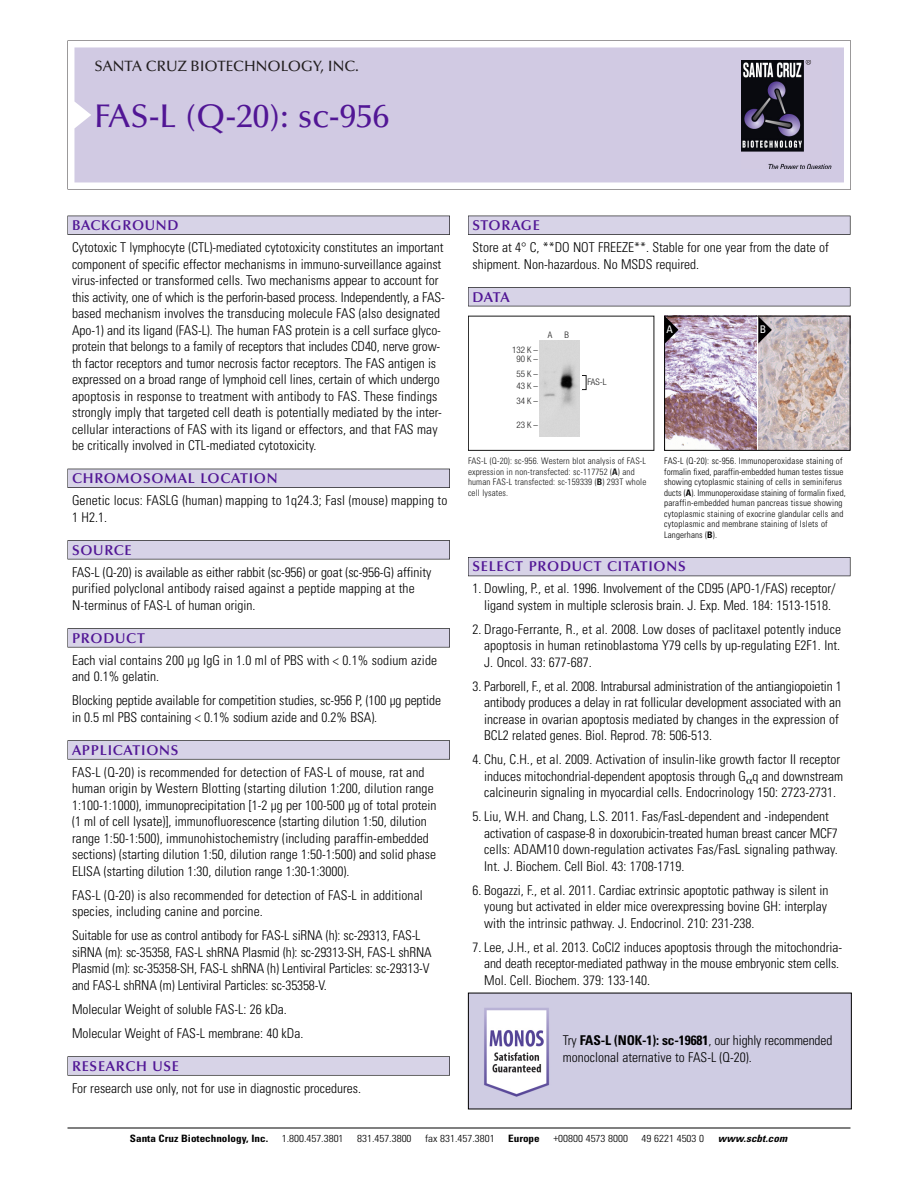
<style>
.page{position:relative;width:918px;height:1188px;background:#fff}
.page>*{position:absolute;margin:0;border:0;box-sizing:border-box;transform-origin:0 0}
.t1{font:500 33px "Optima";color:#511695}
.t2{font:500 15px "Optima";color:#231f20}
.t3{font:600 14.25px "Optima";letter-spacing:.05em;color:#511695}
.t4{font:300 condensed 13.5px/16.5px "Univers";color:#000}
.t5{font:condensed 10.5px "Univers";color:#fff}
.t6{font:300 condensed 10.2px "Univers";color:#000;scale:1.1 1}
.t7{font:700 condensed 10.2px "Univers";color:#000;scale:1.1 1}
.t8{font:italic 700 condensed 10.2px "Univers";letter-spacing:.005em;color:#000;scale:1.1 1}
.t9{font:300 condensed 9px/10.5px "Univers";letter-spacing:.02em;color:#000}
.t10{font:9px/10.5px "Univers Condensed Light+BIYDAN";letter-spacing:.015em;color:#191919}
.t11{font:9px/9px "Helvetica Neue Light Cond+SCWLHA";color:#191919;text-align:center}
.s1{font-family:"Univers Condensed Bold+QWBTKP"}
.s2{font-weight:700}
</style>
<div class="page">
<svg style="left:68px;top:40px;width:783px;height:149px"></svg>
<div style="left:74px;top:47px;width:770px;height:135px;background:#d1cae3"></div>
<img style="left:741px;top:60px;width:90px;height:108px">
<div style="left:68px;top:216px;width:382px;height:19px;background:#525155"></div>
<div style="left:68px;top:216px;width:381px;height:18px;background:#d7d3e7"></div>
<div style="left:68px;top:469px;width:382px;height:19px;background:#515055"></div>
<div style="left:68px;top:469px;width:381px;height:18px;background:#d7d3e7"></div>
<div style="left:68px;top:540px;width:382px;height:19px;background:#545357"></div>
<div style="left:68px;top:541px;width:381px;height:18px;background:#d7d3e7"></div>
<div style="left:68px;top:628px;width:382px;height:19px;background:#575759"></div>
<div style="left:68px;top:629px;width:381px;height:18px;background:#d7d3e7"></div>
<svg style="left:68px;top:740px;width:382px;height:20px"></svg>
<div style="left:68px;top:741px;width:381px;height:18px;background:#d7d3e7"></div>
<div style="left:68px;top:1056px;width:382px;height:20px;background:#626263"></div>
<div style="left:68px;top:1057px;width:381px;height:18px;background:#d7d3e7"></div>
<div style="left:468px;top:216px;width:382px;height:19px;background:#525155"></div>
<div style="left:468px;top:216px;width:382px;height:18px;background:#d7d3e7"></div>
<div style="left:468px;top:287px;width:382px;height:19px;background:#525155"></div>
<div style="left:468px;top:288px;width:382px;height:18px;background:#d7d3e7"></div>
<div style="left:468px;top:557px;width:382px;height:19px;background:#535259"></div>
<div style="left:468px;top:558px;width:382px;height:18px;background:#d7d3e7"></div>
<hr style="left:68px;top:1128px;width:782px;height:1px;background:#000">
<div style="left:468px;top:316px;width:186px;height:135px;border:1px solid #191919"></div>
<img style="left:539px;top:341px;width:41px;height:95px">
<img style="left:758px;top:318px;width:90px;height:131px">
<img style="left:666px;top:318px;width:90px;height:131px">
<div style="left:664px;top:316px;width:186px;height:135px;border:1px solid #000"></div>
<svg style="left:758px;top:316px;width:14px;height:27px"></svg>
<svg style="left:665px;top:316px;width:13px;height:27px"></svg>
<img style="left:470px;top:995px;width:380px;height:112px">
<p class="t2" style="left:94px;top:61px;width:266px">SANTA CRUZ BIOTECHNOLOGY, INC.</p>
<h1 class="t1" style="left:94px;top:103px;width:296px">FAS-L (Q-20): sc-956</h1>
<p class="t3" style="left:72px;top:219px;width:108px">BACKGROUND</p>
<p class="t4" style="left:72px;top:240px;width:374px">Cytotoxic T lymphocyte (CTL)-mediated cytotoxicity constitutes an important component of specific effector mechanisms in immuno-surveillance against virus-infected or transformed cells. Two mechanisms appear to account for this activity, one of which is the perforin-based process. Independently, a FAS&shy;based mechanism involves the transducing molecule FAS (also designated Apo-1) and its ligand (FAS-L). The human FAS protein is a cell surface glyco&shy;protein that belongs to a family of receptors that includes CD40, nerve grow&shy;th factor receptors and tumor necrosis factor receptors. The FAS antigen is expressed on a broad range of lymphoid cell lines, certain of which undergo apoptosis in response to treatment with antibody to FAS. These findings strongly imply that targeted cell death is potentially mediated by the inter&shy;cellular interactions of FAS with its ligand or effectors, and that FAS may be critically involved in CTL-mediated cytotoxicity.</p>
<p class="t3" style="left:72px;top:473px;width:207px">CHROMOSOMAL LOCATION</p>
<p class="t4" style="left:72px;top:493px;width:377px">Genetic locus: FASLG (human) mapping to 1q24.3; Fasl (mouse) mapping to<br>1 H2.1.</p>
<p class="t3" style="left:72px;top:544px;width:61px">SOURCE</p>
<p class="t4" style="left:72px;top:565px;width:361px">FAS-L (Q-20) is available as either rabbit (sc-956) or goat (sc-956-G) affinity purified polyclonal antibody raised against a peptide mapping at the<br>N-terminus of FAS-L of human origin.</p>
<p class="t3" style="left:72px;top:632px;width:74px">PRODUCT</p>
<p class="t4" style="left:72px;top:653px;width:367px">Each vial contains 200 µg IgG in 1.0 ml of PBS with &lt; 0.1% sodium azide and 0.1% gelatin.</p>
<p class="t4" style="left:72px;top:693px;width:371px">Blocking peptide available for competition studies, sc-956 P, (100 µg peptide in 0.5 ml PBS containing &lt; 0.1% sodium azide and 0.2% BSA).</p>
<p class="t3" style="left:72px;top:744px;width:108px">APPLICATIONS</p>
<p class="t4" style="left:72px;top:765px;width:366px">FAS-L (Q-20) is recommended for detection of FAS-L of mouse, rat and human origin by Western Blotting (starting dilution 1:200, dilution range 1:100-1:1000), immunoprecipitation [1-2 µg per 100-500 µg of total protein (1 ml of cell lysate)], immunofluorescence (starting dilution 1:50, dilution range 1:50-1:500), immunohistochemistry (including paraffin-embedded sections) (starting dilution 1:50, dilution range 1:50-1:500) and solid phase ELISA (starting dilution 1:30, dilution range 1:30-1:3000).</p>
<p class="t4" style="left:72px;top:888px;width:352px">FAS-L (Q-20) is also recommended for detection of FAS-L in additional species, including canine and porcine.</p>
<p class="t4" style="left:72px;top:928px;width:361px">Suitable for use as control antibody for FAS-L siRNA (h): sc-29313, FAS-L siRNA (m): sc-35358, FAS-L shRNA Plasmid (h): sc-29313-SH, FAS-L shRNA Plasmid (m): sc-35358-SH, FAS-L shRNA (h) Lentiviral Particles: sc-29313-V and FAS-L shRNA (m) Lentiviral Particles: sc-35358-V.</p>
<p class="t4" style="left:72px;top:998px;width:233px;line-height:24px">Molecular Weight of soluble FAS-L: 26 kDa.<br>Molecular Weight of FAS-L membrane: 40 kDa.</p>
<p class="t3" style="left:72px;top:1060px;width:109px">RESEARCH USE</p>
<p class="t4" style="left:72px;top:1081px;width:290px">For research use only, not for use in diagnostic procedures.</p>
<p class="t3" style="left:473px;top:219px;width:69px">STORAGE</p>
<p class="t4" style="left:473px;top:240px;width:358px">Store at 4° C, **DO NOT FREEZE**. Stable for one year from the date of shipment. Non-hazardous. No MSDS required.</p>
<p class="t3" style="left:473px;top:291px;width:39px">DATA</p>
<p class="t11" style="left:512px;top:347px;width:28px">132 K –<br>90K–</p>
<p class="t11" style="left:516px;top:369px;width:23px;line-height:12px;text-align:left">55K–<br>43K–</p>
<p class="t11" style="left:516px;top:398px;width:23px">34K–</p>
<p class="t11" style="left:516px;top:422px;width:23px">23K–</p>
<p class="t11" style="left:548px;top:331px;width:6px">A</p>
<p class="t11" style="left:565px;top:331px;width:6px">B</p>
<p class="t11" style="left:587px;top:378px;width:21px">FAS-L</p>
<p class="t10" style="left:468px;top:457px;width:180px">FAS-L (Q-20): sc-956. Western blot analysis of FAS-L expression in non-transfected: sc-117752 (<span class="s1">A</span>) and human FAS-L transfected: sc-159339 (<span class="s1">B</span>) 293T whole cell lysates.</p>
<p class="t5" style="left:667px;top:325px;width:8px">A</p>
<p class="t5" style="left:760px;top:325px;width:8px">B</p>
<p class="t9" style="left:664px;top:457px;width:183px">FAS-L (Q-20): sc-956. Immunoperoxidase staining of formalin fixed, paraffin-embedded human testes tissue showing cytoplasmic staining of cells in seminiferus ducts (<span class="s2">A</span>). Immunoperoxidase staining of formalin fixed, paraffin-embedded human pancreas tissue showing cytoplasmic staining of exocrine glandular cells and cytoplasmic and membrane staining of Islets of Langerhans (<span class="s2">B</span>).</p>
<p class="t3" style="left:473px;top:561px;width:215px">SELECT PRODUCT CITATIONS</p>
<p class="t4" style="left:473px;top:582px;width:365px;text-align:center">1. Dowling, P., et al. 1996. Involvement of the CD95 (APO-1/FAS) receptor/ ligand system in multiple sclerosis brain. J. Exp. Med. 184: 1513-1518.</p>
<p class="t4" style="left:484px;top:622px;width:358px;text-align:justify;text-indent:-12px">2. Drago-Ferrante, R., et al. 2008. Low doses of paclitaxel potently induce apoptosis in human retinoblastoma Y79 cells by up-regulating E2F1. Int.<br>J. Oncol. 33: 677-687.</p>
<p class="t4" style="left:484px;top:679px;width:359px;text-indent:-12px">3. Parborell, F., et al. 2008. Intrabursal administration of the antiangiopoietin 1 antibody produces a delay in rat follicular development associated with an increase in ovarian apoptosis mediated by changes in the expression of BCL2 related genes. Biol. Reprod. 78: 506-513.</p>
<p class="t4" style="left:484px;top:753px;width:360px;text-indent:-12px">4. Chu, C.H., et al. 2009. Activation of insulin-like growth factor II receptor induces mitochondrial-dependent apoptosis through G q and downstream calcineurin signaling in myocardial cells. Endocrinology 150: 2723-2731.</p>
<p class="t4" style="left:484px;top:810px;width:355px;text-indent:-12px">5. Liu, W.H. and Chang, L.S. 2011. Fas/FasL-dependent and -independent activation of caspase-8 in doxorubicin-treated human breast cancer MCF7 cells: ADAM10 down-regulation activates Fas/FasL signaling pathway.<br>Int. J. Biochem. Cell Biol. 43: 1708-1719.</p>
<p class="t4" style="left:484px;top:883px;width:346px;text-align:justify;text-indent:-12px">6. Bogazzi, F., et al. 2011. Cardiac extrinsic apoptotic pathway is silent in young but activated in elder mice overexpressing bovine GH: interplay with the intrinsic pathway. J. Endocrinol. 210: 231-238.</p>
<p class="t4" style="left:484px;top:940px;width:360px;text-indent:-12px">7. Lee, J.H., et al. 2013. CoCl2 induces apoptosis through the mitochondria&shy;and death receptor-mediated pathway in the mouse embryonic stem cells.<br>Mol. Cell. Biochem. 379: 133-140.</p>
<p class="t4" style="left:563px;top:1034px;width:271px">Try <span class="s2">FAS-L (NOK-1): sc-19681</span>, our highly recommended monoclonal aternative to FAS-L (Q-20).</p>
<p class="t7" style="left:130px;top:1135px;width:127px">Santa Cruz Biotechnology, Inc.</p>
<p class="t6" style="left:282px;top:1135px;width:58px">1.800.457.3801</p>
<p class="t6" style="left:357px;top:1135px;width:51px">831.457.3800</p>
<p class="t6" style="left:425px;top:1135px;width:65px">fax 831.457.3801</p>
<p class="t7" style="left:508px;top:1135px;width:30px">Europe</p>
<p class="t6" style="left:553px;top:1135px;width:69px">+00800 4573 8000</p>
<p class="t6" style="left:642px;top:1135px;width:58px">49 6221 4503 0</p>
<p class="t8" style="left:718px;top:1135px;width:64px">www.scbt.com</p>
</div>
